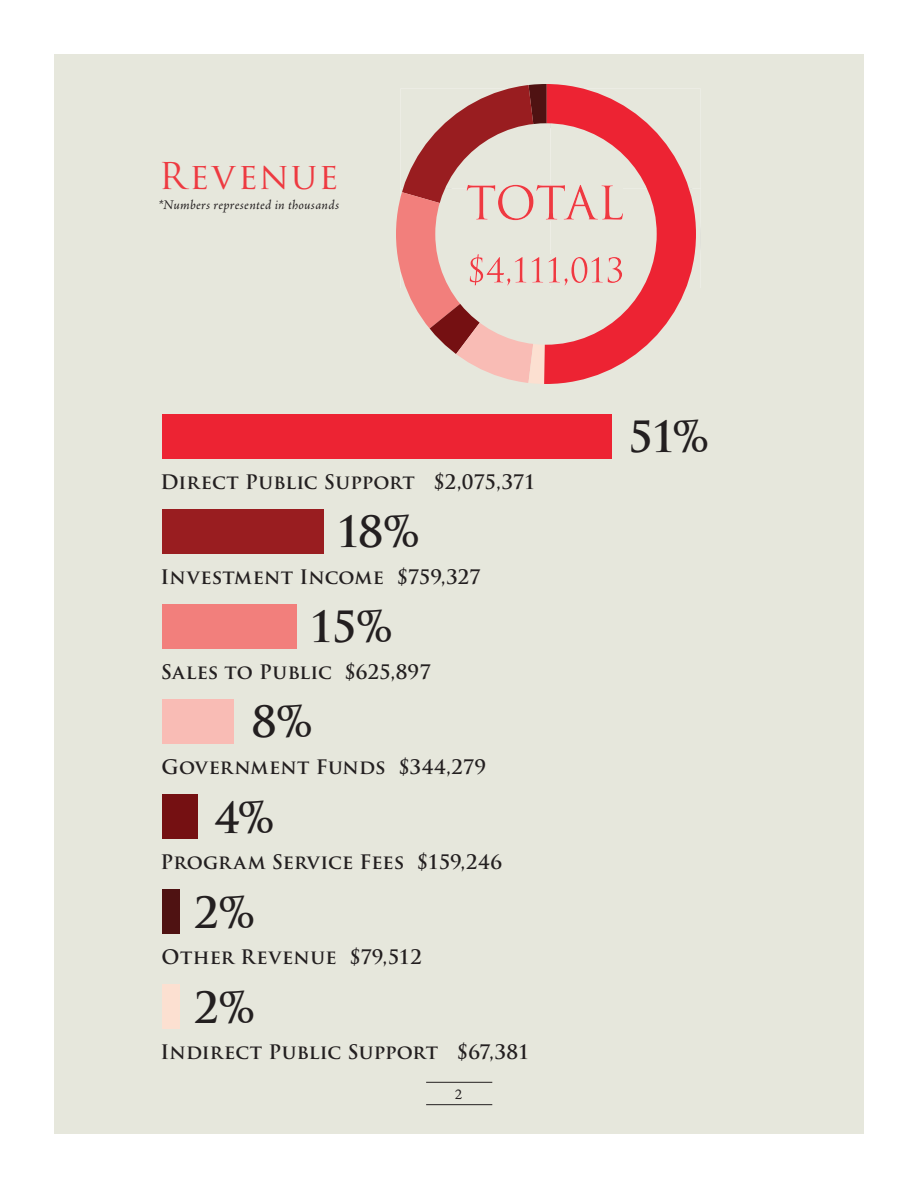
<style>
.page{position:relative;width:918px;height:1188px;background:#fff}
.page>*{position:absolute;margin:0;border:0;box-sizing:border-box;transform-origin:0 0}
.t1{font:700 42px "Trajan Pro";color:#231f20}
.t2{font:36px "Trajan Pro";letter-spacing:.06em;color:#ee3a41}
.t3{font:700 19.5px "Trajan Pro";letter-spacing:.005em;color:#231f20}
.t4{font:15px "Adobe Jenson Pro";color:#231f20}
.t5{font:italic 13.5px "Adobe Jenson Pro";letter-spacing:.02em;color:#231f20}
</style>
<div class="page">
<div style="left:54px;top:54px;width:810px;height:1080px;background:#e6e7dc"></div>
<hr style="left:426px;top:1082px;width:66px;height:1px;background:#231f20">
<hr style="left:426px;top:1104px;width:66px;height:1px;background:#231f20">
<div style="left:162px;top:414px;width:450px;height:45px;background:#ed2333"></div>
<div style="left:162px;top:509px;width:162px;height:45px;background:#991d20"></div>
<div style="left:162px;top:794px;width:36px;height:45px;background:#751012"></div>
<div style="left:162px;top:604px;width:135px;height:45px;background:#f27f7c"></div>
<div style="left:162px;top:699px;width:72px;height:45px;background:#f9bcb5"></div>
<div style="left:162px;top:984px;width:18px;height:45px;background:#fce0d1"></div>
<div style="left:162px;top:889px;width:18px;height:45px;background:#4f1212"></div>
<svg style="left:396px;top:84px;width:147px;height:300px"></svg>
<svg style="left:543px;top:84px;width:153px;height:300px"></svg>
<h2 class="t2" style="left:159px;top:153px;width:181px">Revenue</h2>
<p class="t5" style="left:158px;top:197px;width:182px">*Numbers represented in thousands</p>
<p class="t3" style="left:161px;top:469px;width:377px">Direct Public Support $2,075,371</p>
<h1 class="t1" style="left:336px;top:506px;width:85px">18%</h1>
<p class="t3" style="left:161px;top:564px;width:322px">Investment Income $759,327</p>
<h1 class="t1" style="left:309px;top:601px;width:85px">15%</h1>
<p class="t3" style="left:161px;top:660px;width:272px">Sales to Public $625,897</p>
<h1 class="t1" style="left:252px;top:696px;width:63px">8%</h1>
<p class="t3" style="left:162px;top:755px;width:326px">Government Funds $344,279</p>
<h1 class="t1" style="left:214px;top:791px;width:61px">4%</h1>
<p class="t3" style="left:161px;top:850px;width:343px">Program Service Fees $159,246</p>
<h1 class="t1" style="left:193px;top:886px;width:63px">2%</h1>
<p class="t3" style="left:162px;top:945px;width:262px">Other Revenue $79,512</p>
<h1 class="t1" style="left:193px;top:981px;width:63px">2%</h1>
<p class="t3" style="left:161px;top:1040px;width:370px">Indirect Public Support $67,381</p>
<p class="t4" style="left:455px;top:1086px;width:9px">2</p>
<h1 class="t1" style="left:628px;top:411px;width:82px">51%</h1>
</div>
